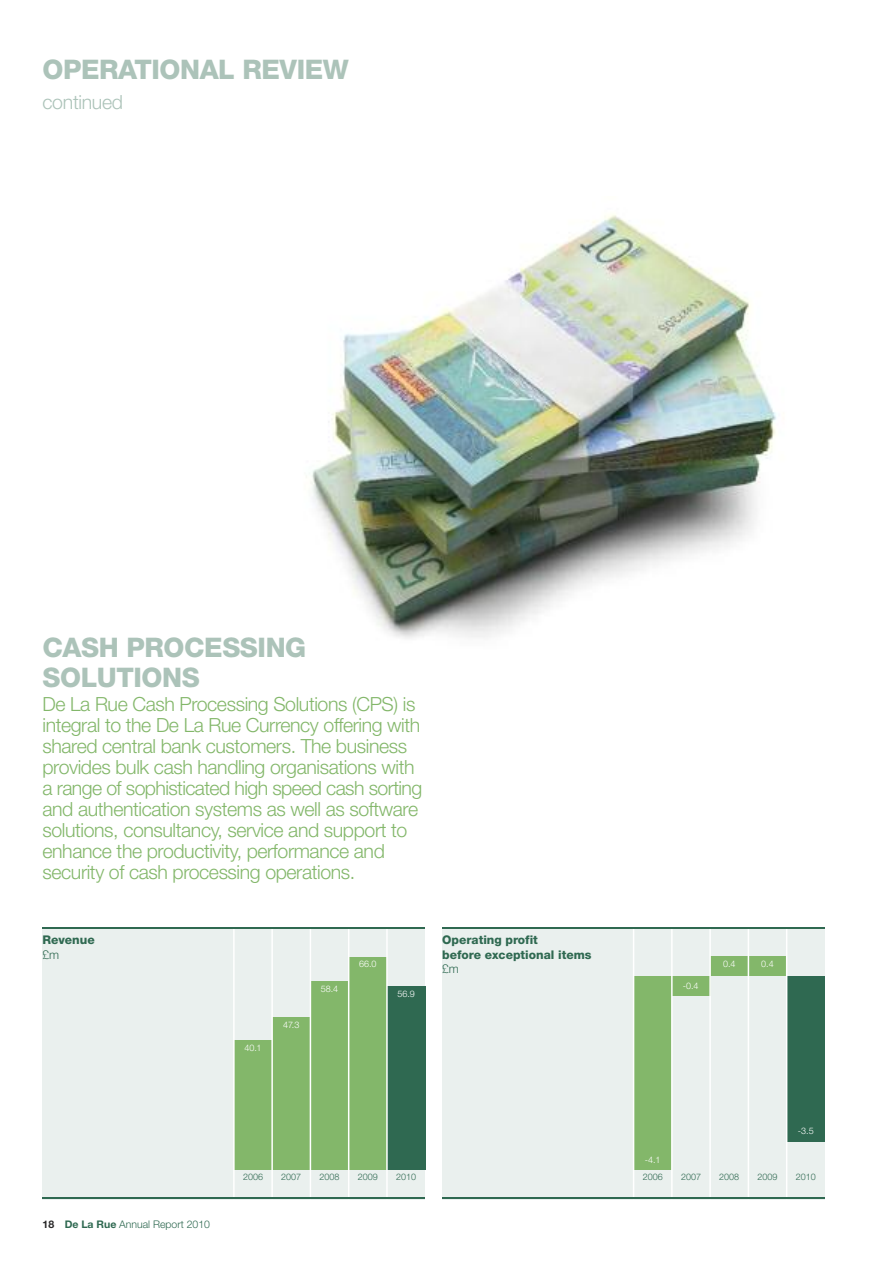
<style>
.page{position:relative;width:893px;height:1263px;background:#fff}
.page>*{position:absolute;margin:0;border:0;box-sizing:border-box;transform-origin:0 0}
.t1{font:800 27px/30px "Helvetica Neue";letter-spacing:-.015em;color:#acc3b9}
.t2{font:300 19.5px/21px "Helvetica Neue";letter-spacing:-.02em;color:#83b76a}
.t3{font:300 19.5px "Helvetica Neue";letter-spacing:-.015em;color:#acc3b9}
.t4{font:800 12px/14.4px "Helvetica Neue";color:#2f6951}
.t5{font:300 12px "Helvetica Neue";color:#2f6951}
.t6{font:300 10.5px "Helvetica Neue";color:#2f6951}
.t7{font:300 9px "Helvetica Neue";color:#2f6951}
.t8{font:300 9px "Helvetica Neue";color:#fff}
.s1{font-weight:700;color:#272627}
.s2{font-weight:700}
</style>
<div class="page">
<img style="left:306px;top:214px;width:471px;height:425px">
<div style="left:43px;top:927px;width:382px;height:272px;background:#eaf0ee"></div>
<div style="left:234px;top:1040px;width:38px;height:129px;background:#83b76a"></div>
<div style="left:272px;top:1017px;width:38px;height:152px;background:#83b76a"></div>
<div style="left:310px;top:981px;width:39px;height:188px;background:#83b76a"></div>
<div style="left:349px;top:957px;width:38px;height:212px;background:#83b76a"></div>
<div style="left:387px;top:986px;width:38px;height:183px;background:#2f6951"></div>
<hr style="left:233px;top:927px;width:2px;height:272px;background:#fff">
<hr style="left:271px;top:927px;width:2px;height:272px;background:#fff">
<hr style="left:310px;top:927px;width:1px;height:272px;background:#fff">
<hr style="left:348px;top:927px;width:1px;height:272px;background:#fff">
<hr style="left:386px;top:927px;width:2px;height:272px;background:#fff">
<div style="left:442px;top:927px;width:383px;height:272px;background:#eaf0ee"></div>
<div style="left:634px;top:976px;width:38px;height:193px;background:#83b76a"></div>
<div style="left:672px;top:976px;width:38px;height:19px;background:#83b76a"></div>
<div style="left:710px;top:957px;width:38px;height:19px;background:#83b76a"></div>
<div style="left:748px;top:957px;width:39px;height:19px;background:#83b76a"></div>
<div style="left:787px;top:976px;width:38px;height:165px;background:#2f6951"></div>
<hr style="left:633px;top:927px;width:1px;height:272px;background:#fff">
<hr style="left:671px;top:927px;width:2px;height:272px;background:#fff">
<hr style="left:709px;top:927px;width:2px;height:272px;background:#fff">
<hr style="left:748px;top:927px;width:1px;height:272px;background:#fff">
<hr style="left:786px;top:927px;width:1px;height:272px;background:#fff">
<hr style="left:43px;top:927px;width:382px;height:1px;background:#2f6951">
<hr style="left:43px;top:1198px;width:382px;height:1px;background:#2f6951">
<hr style="left:442px;top:927px;width:383px;height:1px;background:#2f6951">
<hr style="left:442px;top:1198px;width:383px;height:1px;background:#2f6951">
<h1 class="t1" style="left:43px;top:57px;width:308px">OPERATIONAL REVIEW</h1>
<p class="t3" style="left:43px;top:95px;width:82px">continued</p>
<h1 class="t1" style="left:43px;top:635px;width:265px">CASH PROCESSING<br>SOLUTIONS</h1>
<p class="t2" style="left:43px;top:696px;width:381px">De La Rue Cash Processing Solutions (CPS) is integral to the De La Rue Currency offering with shared central bank customers. The business provides bulk cash handling organisations with a range of sophisticated high speed cash sorting and authentication systems as well as software solutions, consultancy, service and support to enhance the productivity, performance and security of cash processing operations.</p>
<p class="t4" style="left:43px;top:934px;width:54px">Revenue</p>
<p class="t5" style="left:43px;top:950px;width:18px">£m</p>
<p class="t8" style="left:244px;top:1044px;width:19px">40.1</p>
<p class="t8" style="left:283px;top:1021px;width:18px">47.3</p>
<p class="t8" style="left:321px;top:985px;width:19px">58.4</p>
<p class="t8" style="left:359px;top:961px;width:19px">66.0</p>
<p class="t8" style="left:397px;top:990px;width:19px">56.9</p>
<p class="t4" style="left:442px;top:934px;width:151px">Operating profit<br>before exceptional items</p>
<p class="t5" style="left:442px;top:964px;width:18px">£m</p>
<p class="t6" style="left:43px;top:1220px;width:169px"><span class="s1">18</span> <span class="s2">De La Rue</span> Annual Report 2010</p>
<p class="t7" style="left:243px;top:1174px;width:21px">2006</p>
<p class="t7" style="left:281px;top:1174px;width:21px">2007</p>
<p class="t7" style="left:320px;top:1174px;width:21px">2008</p>
<p class="t7" style="left:358px;top:1174px;width:21px">2009</p>
<p class="t7" style="left:396px;top:1174px;width:21px">2010</p>
<p class="t8" style="left:683px;top:982px;width:17px">-0.4</p>
<p class="t8" style="left:723px;top:961px;width:14px">0.4</p>
<p class="t8" style="left:761px;top:961px;width:14px">0.4</p>
<p class="t8" style="left:645px;top:1157px;width:17px">-4.1</p>
<p class="t8" style="left:798px;top:1128px;width:17px">-3.5</p>
<p class="t7" style="left:643px;top:1174px;width:21px">2006</p>
<p class="t7" style="left:681px;top:1174px;width:21px">2007</p>
<p class="t7" style="left:719px;top:1174px;width:21px">2008</p>
<p class="t7" style="left:757px;top:1174px;width:21px">2009</p>
<p class="t7" style="left:796px;top:1174px;width:21px">2010</p>
</div>
